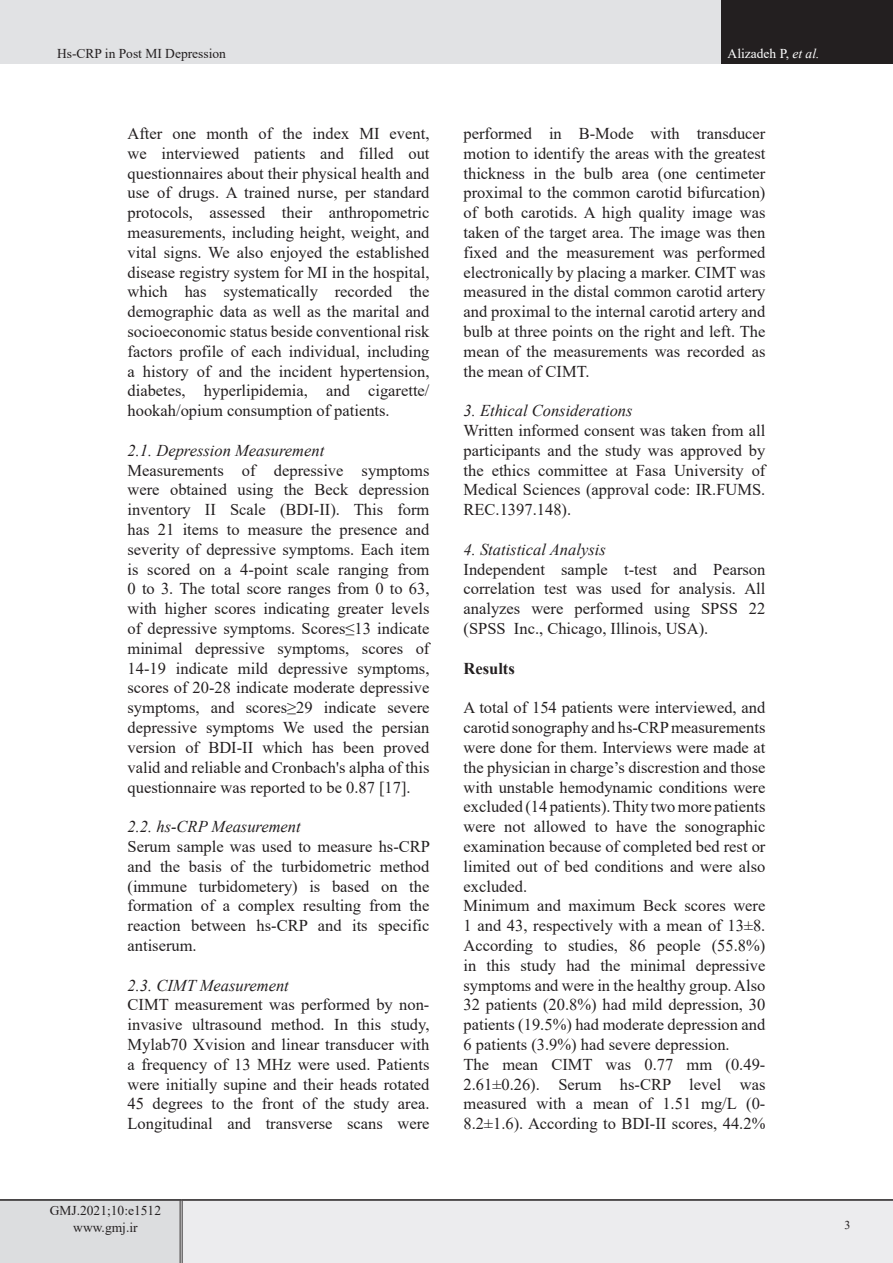
<style>
.page{position:relative;width:893px;height:1263px;background:#fff}
.page>*{position:absolute;margin:0;border:0;box-sizing:border-box;transform-origin:0 0}
.t1{font:16.5px/19.8px "Times New Roman";color:#231f20;text-align:justify}
.t2{font:italic 16.5px "Times New Roman";color:#231f20}
.t3{font:700 16.5px "Times New Roman";color:#231f20}
.t4{font:13.5px/16.2px "Times New Roman";color:#231f20;text-align:center}
.t5{font:13.5px "Times New Roman";color:#fff}
.t6{font:12px "Times New Roman";color:#231f20}
.s1{font-style:italic}
</style>
<div class="page">
<div style="left:0;top:0;width:722px;height:64px;background:#e1e2e4"></div>
<div style="left:722px;top:0;width:171px;height:64px;background:#231f20"></div>
<div style="left:0;top:1200px;width:181px;height:63px;background:#dcdddf"></div>
<div style="left:181px;top:1200px;width:712px;height:63px;background:#ececee"></div>
<hr style="left:180px;top:1201px;width:3px;height:62px;background:#fff">
<hr style="left:180px;top:1201px;width:1px;height:62px;background:#231f20">
<hr style="left:182px;top:1201px;width:1px;height:62px;background:#231f20">
<hr style="left:0;top:1199px;width:181px;height:2px;background:#231f20">
<hr style="left:181px;top:1199px;width:712px;height:2px;background:#231f20">
<p class="t4" style="left:57px;top:45px;width:171px">Hs-CRP in Post MI Depression</p>
<p class="t5" style="left:728px;top:44px;width:93px">Alizadeh P, <span class="s1">et al.</span></p>
<p class="t1" style="left:128px;top:123px;width:303px">After one month of the index MI event, we interviewed patients and filled out questionnaires about their physical health and use of drugs. A trained nurse, per standard protocols, assessed their anthropometric measurements, including height, weight, and vital signs. We also enjoyed the established disease registry system for MI in the hospital, which has systematically recorded the demographic data as well as the marital and socioeconomic status beside conventional risk factors profile of each individual, including a history of and the incident hypertension, diabetes, hyperlipidemia, and cigarette/ hookah/opium consumption of patients.</p>
<p class="t2" style="left:128px;top:439px;width:198px">2.1. Depression Measurement</p>
<p class="t1" style="left:128px;top:460px;width:303px">Measurements of depressive symptoms were obtained using the Beck depression inventory II Scale (BDI-II). This form has 21 items to measure the presence and severity of depressive symptoms. Each item is scored on a 4-point scale ranging from 0 to 3. The total score ranges from 0 to 63, with higher scores indicating greater levels of depressive symptoms. Scores≤13 indicate minimal depressive symptoms, scores of 14-19 indicate mild depressive symptoms, scores of 20-28 indicate moderate depressive symptoms, and scores≥29 indicate severe depressive symptoms We used the persian version of BDI-II which has been proved valid and reliable and Cronbach's alpha of this questionnaire was reported to be 0.87 [17].</p>
<p class="t2" style="left:128px;top:815px;width:175px">2.2. hs-CRP Measurement</p>
<p class="t1" style="left:128px;top:836px;width:304px">Serum sample was used to measure hs-CRP and the basis of the turbidometric method (immune turbidometery) is based on the formation of a complex resulting from the reaction between hs-CRP and its specific antiserum.</p>
<p class="t2" style="left:128px;top:974px;width:163px">2.3. CIMT Measurement</p>
<p class="t1" style="left:128px;top:994px;width:303px">CIMT measurement was performed by non&shy;invasive ultrasound method. In this study, Mylab70 Xvision and linear transducer with a frequency of 13 MHz were used. Patients were initially supine and their heads rotated 45 degrees to the front of the study area.<br>Longitudinal and transverse scans were</p>
<p class="t1" style="left:463px;top:123px;width:303px">performed in B-Mode with transducer motion to identify the areas with the greatest thickness in the bulb area (one centimeter proximal to the common carotid bifurcation) of both carotids. A high quality image was taken of the target area. The image was then fixed and the measurement was performed electronically by placing a marker. CIMT was measured in the distal common carotid artery and proximal to the internal carotid artery and bulb at three points on the right and left. The mean of the measurements was recorded as the mean of CIMT.</p>
<p class="t2" style="left:463px;top:399px;width:171px">3. Ethical Considerations</p>
<p class="t1" style="left:463px;top:420px;width:303px">Written informed consent was taken from all participants and the study was approved by the ethics committee at Fasa University of Medical Sciences (approval code: IR.FUMS.<br>REC.1397.148).</p>
<p class="t2" style="left:463px;top:538px;width:144px">4. Statistical Analysis</p>
<p class="t1" style="left:463px;top:559px;width:303px">Independent sample t-test and Pearson correlation test was used for analysis. All analyzes were performed using SPSS 22 (SPSS Inc., Chicago, Illinois, USA).</p>
<p class="t3" style="left:463px;top:656px;width:53px">Results</p>
<p class="t1" style="left:463px;top:697px;width:303px">A total of 154 patients were interviewed, and carotid sonography and hs-CRP measurements were done for them. Interviews were made at the physician in charge’s discrestion and those with unstable hemodynamic conditions were excluded (14 patients). Thity two more patients were not allowed to have the sonographic examination because of completed bed rest or limited out of bed conditions and were also excluded.</p>
<p class="t1" style="left:463px;top:895px;width:303px">Minimum and maximum Beck scores were 1 and 43, respectively with a mean of 13±8.<br>According to studies, 86 people (55.8%) in this study had the minimal depressive symptoms and were in the healthy group. Also 32 patients (20.8%) had mild depression, 30 patients (19.5%) had moderate depression and 6 patients (3.9%) had severe depression.</p>
<p class="t1" style="left:463px;top:1054px;width:303px">The mean CIMT was 0.77 mm (0.49- 2.61±0.26). Serum hs-CRP level was measured with a mean of 1.51 mg/L (0- 8.2±1.6). According to BDI-II scores, 44.2%</p>
<p class="t4" style="left:50px;top:1202px;width:113px">GMJ.2021;10:e1512 www.gmj.ir</p>
<p class="t6" style="left:845px;top:1216px;width:7px">3</p>
</div>
